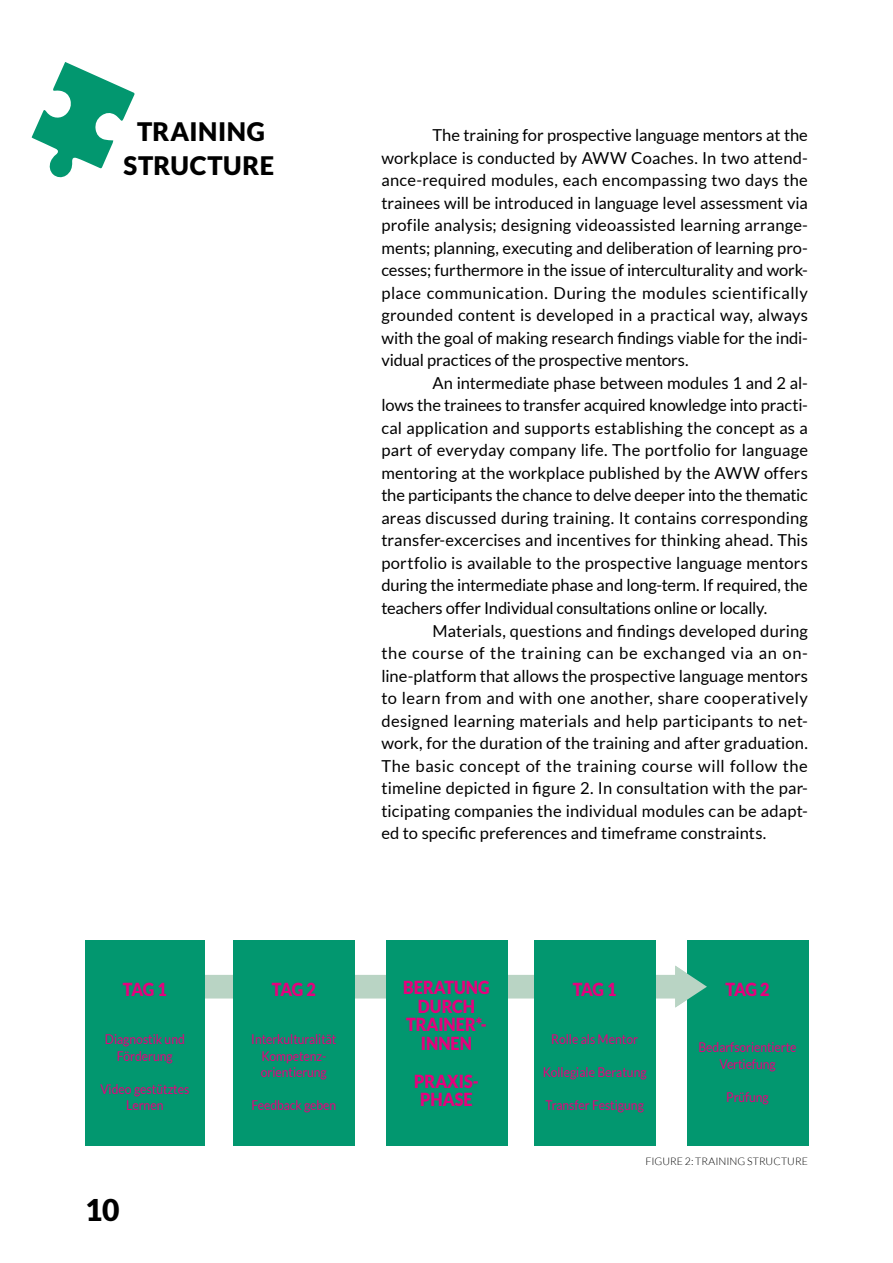
<style>
.page{position:relative;width:893px;height:1263px;background:#fff}
.page>*{position:absolute;margin:0;border:0;box-sizing:border-box;transform-origin:0 0}
.t1{font:900 30px "Lato";color:#000}
.t2{font:900 25.5px/33.8px "Lato";letter-spacing:.02em;color:#000;text-align:center}
.t3{font:900 18px/18.8px "Lato";color:#e6007d;text-align:center;scale:.9 1}
.t4{font:16.5px/22.5px "Lato";letter-spacing:-.005em;color:#000;text-align:justify}
.t5{font:13.5px/16.5px "Lato";letter-spacing:-.005em;color:#e6007d;text-align:center;scale:.9 1}
.t6{font:300 10.5px "Lato";letter-spacing:.005em;color:#000}
</style>
<div class="page">
<svg style="left:32px;top:62px;width:103px;height:116px"></svg>
<div style="left:85px;top:940px;width:120px;height:97px;background:#02976f"></div>
<div style="left:534px;top:940px;width:121px;height:97px;background:#02976f"></div>
<div style="left:85px;top:998px;width:120px;height:147px;background:#02976f"></div>
<div style="left:534px;top:998px;width:121px;height:147px;background:#02976f"></div>
<div style="left:233px;top:940px;width:122px;height:97px;background:#02976f"></div>
<div style="left:687px;top:940px;width:121px;height:97px;background:#02976f"></div>
<div style="left:233px;top:998px;width:122px;height:147px;background:#02976f"></div>
<div style="left:687px;top:998px;width:121px;height:147px;background:#02976f"></div>
<div style="left:386px;top:940px;width:121px;height:205px;background:#02976f"></div>
<svg style="left:205px;top:966px;width:502px;height:41px"></svg>
<h2 class="t2" style="left:124px;top:115px;width:152px">TRAINING<br>STRUCTURE</h2>
<p class="t4" style="left:381px;top:124px;width:428px;text-indent:51px">The training for prospective language mentors at the workplace is conducted by AWW Coaches. In two attend&shy;ance-required modules, each encompassing two days the trainees will be introduced in language level assessment via profile analysis; designing videoassisted learning arrange&shy;ments; planning, executing and deliberation of learning pro&shy;cesses; furthermore in the issue of interculturality and work&shy;place communication. During the modules scientifically grounded content is developed in a practical way, always with the goal of making research findings viable for the indi&shy;vidual practices of the prospective mentors.</p>
<p class="t4" style="left:381px;top:372px;width:428px;text-indent:51px">An intermediate phase between modules 1 and 2 al&shy;lows the trainees to transfer acquired knowledge into practi&shy;cal application and supports establishing the concept as a part of everyday company life. The portfolio for language mentoring at the workplace published by the AWW offers the participants the chance to delve deeper into the thematic areas discussed during training. It contains corresponding transfer-excercises and incentives for thinking ahead. This portfolio is available to the prospective language mentors during the intermediate phase and long-term. If required, the teachers offer Individual consultations online or locally.</p>
<p class="t4" style="left:381px;top:619px;width:428px;text-indent:51px">Materials, questions and findings developed during the course of the training can be exchanged via an on&shy;line-platform that allows the prospective language mentors to learn from and with one another, share cooperatively designed learning materials and help participants to net&shy;work, for the duration of the training and after graduation.<br>The basic concept of the training course will follow the timeline depicted in figure 2. In consultation with the par&shy;ticipating companies the individual modules can be adapt&shy;ed to specific preferences and timeframe constraints.</p>
<p class="t3" style="left:403px;top:977px;width:98px">BERATUNG<br>DURCH<br>TRAINER*-<br>INNEN</p>
<p class="t3" style="left:414px;top:1071px;width:73px">PRAXIS-<br>PHASE</p>
<p class="t3" style="left:123px;top:979px;width:50px">TAG 1</p>
<p class="t3" style="left:573px;top:979px;width:50px">TAG 1</p>
<p class="t5" style="left:105px;top:1031px;width:90px">Diagnostik und<br>Förderung</p>
<p class="t5" style="left:100px;top:1080px;width:100px">Video gestütztes<br>Lernen</p>
<p class="t3" style="left:272px;top:979px;width:50px">TAG 2</p>
<p class="t3" style="left:726px;top:979px;width:50px">TAG 2</p>
<p class="t5" style="left:251px;top:1031px;width:96px">Interkulturalität<br>Kompetenz&shy;orientierung</p>
<p class="t5" style="left:251px;top:1097px;width:96px">Feedback geben</p>
<p class="t5" style="left:551px;top:1031px;width:98px">Rolle als Mentor</p>
<p class="t5" style="left:543px;top:1064px;width:117px">Kollegiale Beratung</p>
<p class="t5" style="left:545px;top:1097px;width:111px">Transfer Festigung</p>
<p class="t5" style="left:698px;top:1039px;width:110px">Bedarfsorientierte<br>Vertiefung</p>
<p class="t5" style="left:726px;top:1088px;width:49px">Prüfung</p>
<h1 class="t1" style="left:85px;top:1193px;width:36px">10</h1>
<p class="t6" style="left:646px;top:1156px;width:164px">FIGURE 2: TRAINING STRUCTURE</p>
</div>
